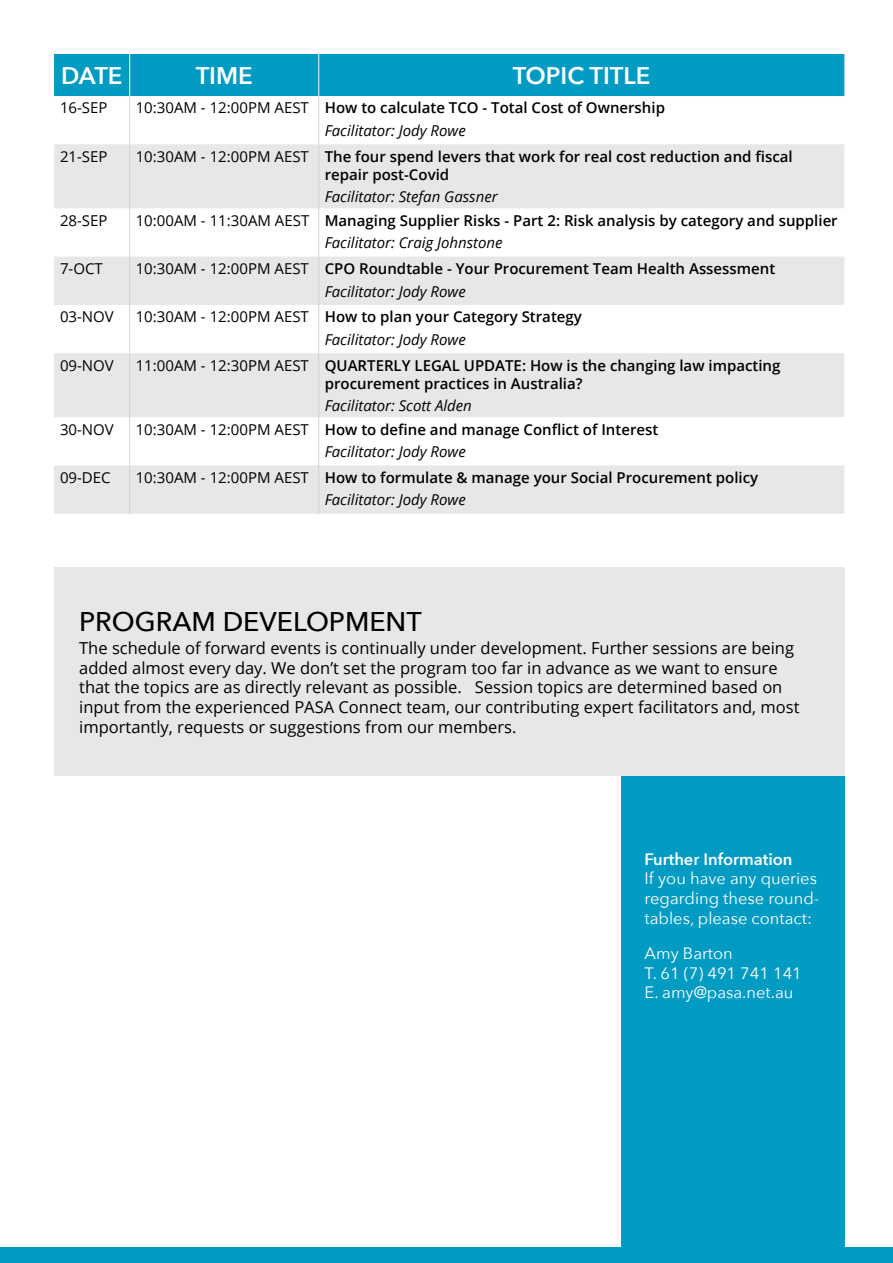
<style>
.page{position:relative;width:893px;height:1263px;background:#fff}
.page>*{position:absolute;margin:0;border:0;box-sizing:border-box;transform-origin:0 0}
.t1{font:500 27px "Avenir Next";color:#000}
.t2{font:600 24px "Avenir Next";color:#fff}
.t3{font:16.5px/19.8px "Open Sans";color:#000}
.t4{font:16.5px/19.8px "Avenir Next";color:#fff}
.t5{font:600 16.5px "Avenir Next";color:#fff}
.t6{font:600 15px/22.5px "Open Sans";color:#000}
.t7{font:15px "Open Sans";color:#000}
.t8{font:italic 15px "Open Sans";color:#000}
.s1{font-weight:400}
.s2{font-weight:400;font-style:italic}
</style>
<div class="page">
<div style="left:0;top:1248px;width:893px;height:15px;background:#009bc2"></div>
<div style="left:54px;top:54px;width:790px;height:42px;background:#009bc2"></div>
<svg style="left:54px;top:144px;width:790px;height:370px;fill:#e6e7e8"></svg>
<hr style="left:318px;top:96px;width:1px;height:48px;background:#d1d3d4">
<hr style="left:318px;top:144px;width:1px;height:64px;background:#d1d3d4">
<hr style="left:318px;top:208px;width:1px;height:49px;background:#d1d3d4">
<hr style="left:318px;top:257px;width:1px;height:48px;background:#d1d3d4">
<hr style="left:318px;top:305px;width:1px;height:48px;background:#d1d3d4">
<hr style="left:318px;top:353px;width:1px;height:64px;background:#d1d3d4">
<hr style="left:318px;top:417px;width:1px;height:48px;background:#d1d3d4">
<hr style="left:318px;top:465px;width:1px;height:49px;background:#d1d3d4">
<hr style="left:129px;top:96px;width:1px;height:48px;background:#d1d3d4">
<hr style="left:129px;top:144px;width:1px;height:64px;background:#d1d3d4">
<hr style="left:129px;top:208px;width:1px;height:49px;background:#d1d3d4">
<hr style="left:129px;top:257px;width:1px;height:48px;background:#d1d3d4">
<hr style="left:129px;top:305px;width:1px;height:48px;background:#d1d3d4">
<hr style="left:129px;top:353px;width:1px;height:64px;background:#d1d3d4">
<hr style="left:129px;top:417px;width:1px;height:48px;background:#d1d3d4">
<hr style="left:129px;top:465px;width:1px;height:49px;background:#d1d3d4">
<hr style="left:129px;top:54px;width:1px;height:42px;background:#fff">
<hr style="left:318px;top:54px;width:1px;height:42px;background:#fff">
<div style="left:621px;top:776px;width:223px;height:472px;background:#009bc2"></div>
<div style="left:54px;top:567px;width:790px;height:209px;background:#e6e7e8"></div>
<h2 class="t2" style="left:61px;top:55px;width:63px">DATE</h2>
<h2 class="t2" style="left:196px;top:55px;width:59px">TIME</h2>
<h2 class="t2" style="left:513px;top:55px;width:139px">TOPIC TITLE</h2>
<p class="t7" style="left:60px;top:98px;width:49px">16-SEP</p>
<p class="t6" style="left:325px;top:96px;width:342px;text-indent:-189px"><span class="s1">10:30AM - 12:00PM AEST</span> How to calculate TCO - Total Cost of Ownership<br><span class="s2">Facilitator: Jody Rowe</span></p>
<p class="t7" style="left:60px;top:146px;width:49px">21-SEP</p>
<p class="t6" style="left:325px;top:147px;width:469px;line-height:18px;text-indent:-189px"><span class="s1">10:30AM - 12:00PM AEST</span> The four spend levers that work for real cost reduction and fiscal repair post-Covid</p>
<p class="t8" style="left:325px;top:187px;width:174px">Facilitator: Stefan Gassner</p>
<p class="t7" style="left:60px;top:210px;width:49px">28-SEP</p>
<p class="t6" style="left:325px;top:209px;width:514px;text-indent:-189px"><span class="s1">10:00AM - 11:30AM AEST</span> Managing Supplier Risks - Part 2: Risk analysis by category and supplier<br><span class="s2">Facilitator: Craig Johnstone</span></p>
<p class="t7" style="left:60px;top:258px;width:44px">7-OCT</p>
<p class="t6" style="left:325px;top:257px;width:452px;text-indent:-189px"><span class="s1">10:30AM - 12:00PM AEST</span> CPO Roundtable - Your Procurement Team Health Assessment<br><span class="s2">Facilitator: Jody Rowe</span></p>
<p class="t7" style="left:60px;top:307px;width:55px">03-NOV</p>
<p class="t6" style="left:325px;top:305px;width:259px;text-indent:-189px"><span class="s1">10:30AM - 12:00PM AEST</span> How to plan your Category Strategy<br><span class="s2">Facilitator: Jody Rowe</span></p>
<p class="t7" style="left:60px;top:355px;width:55px">09-NOV</p>
<p class="t6" style="left:136px;top:356px;width:646px;line-height:18px;text-align:center"><span class="s1">11:00AM - 12:30PM AEST</span> QUARTERLY LEGAL UPDATE: How is the changing law impacting procurement practices in Australia?</p>
<p class="t8" style="left:325px;top:395px;width:149px">Facilitator: Scott Alden</p>
<p class="t7" style="left:60px;top:419px;width:55px">30-NOV</p>
<p class="t6" style="left:136px;top:418px;width:524px;text-align:center"><span class="s1">10:30AM - 12:00PM AEST</span> How to define and manage Conflict of Interest<br><span class="s2">Facilitator: Jody Rowe</span></p>
<p class="t7" style="left:60px;top:467px;width:52px">09-DEC</p>
<p class="t6" style="left:325px;top:466px;width:435px;text-indent:-189px"><span class="s1">10:30AM - 12:00PM AEST</span> How to formulate &amp; manage your Social Procurement policy<br><span class="s2">Facilitator: Jody Rowe</span></p>
<h1 class="t1" style="left:79px;top:599px;width:344px">PROGRAM DEVELOPMENT</h1>
<p class="t3" style="left:79px;top:637px;width:722px">The schedule of forward events is continually under development. Further sessions are being added almost every day. We don’t set the program too far in advance as we want to ensure that the topics are as directly relevant as possible. Session topics are determined based on input from the experienced PASA Connect team, our contributing expert facilitators and, most importantly, requests or suggestions from our members.</p>
<p class="t5" style="left:645px;top:845px;width:149px">Further Information</p>
<p class="t4" style="left:645px;top:868px;width:176px">If you have any queries regarding these round&shy;tables, please contact:</p>
<p class="t4" style="left:645px;top:942px;width:159px">Amy Barton<br>T. 61 (7) 491 741 141<br>E. amy@pasa.net.au</p>
</div>
